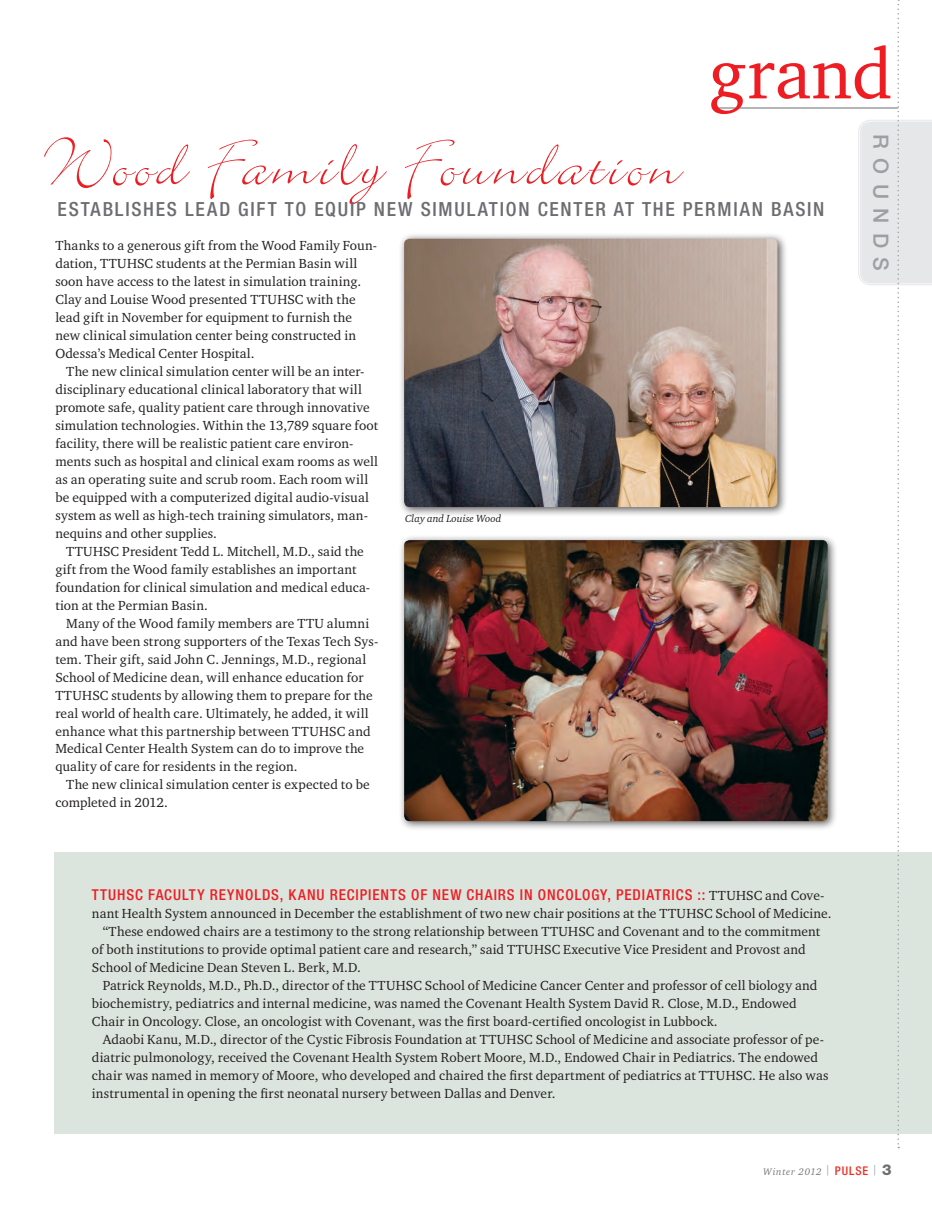
<style>
.page{position:relative;width:932px;height:1215px;background:#fff}
.page>*{position:absolute;margin:0;border:0;box-sizing:border-box;transform-origin:0 0}
.body_copy{font:74.55px "Bickley Script Let Plain";letter-spacing:.055em;color:#ee1d23}
.t1{font:72px "Charter ITC";color:#ee1d23}
.t2{font:500 21px "Helvetica Neue LT Std";letter-spacing:.45em;color:#9d9fa2}
.body_copy-2{font:500 condensed 19.5px "Helvetica Neue LT Std";letter-spacing:.09em;color:#6c6d70}
.body_copy-3{font:500 condensed 15px "Helvetica Neue LT Std";letter-spacing:.065em;color:#ee1d23}
.body_copy-4{font:13.5px/18px "Charter ITC";letter-spacing:.01em;color:#231f20}
.Photo_CUTLINE{font:italic 10.5px "Charter ITC";color:#231f20}
.t3{font:italic 9.75px "Charter ITC";letter-spacing:.07em;color:#76787b}
.s1{font-family:"Charter ITC";font-weight:400;font-stretch:normal;font-size:13.5px;color:#231f20}
.s2{font-family:"Helvetica Neue LT Std";font-weight:500;font-style:normal;font-stretch:condensed;font-size:12px;color:#ee2e22}
.s3{font-family:"Helvetica Neue LT Std";font-weight:800;font-style:normal;font-size:15px;color:#6c6d70}
</style>
<div class="page">
<hr style="left:716px;top:108px;width:182px;height:1px;background:#6c6d70">
<div style="left:398px;top:233px;width:390px;height:284px;background:#231f20;opacity:.75"></div>
<img style="left:404px;top:239px;width:373px;height:268px">
<div style="left:398px;top:534px;width:439px;height:298px;background:#231f20;opacity:.75"></div>
<img style="left:404px;top:540px;width:423px;height:281px">
<div style="left:54px;top:853px;width:878px;height:281px;background:#dce5dd"></div>
<svg style="left:858px;top:0;width:74px;height:1148px"></svg>
<h2 class="t1" style="left:708px;top:29px;width:186px">grand</h2>
<p class="body_copy" style="left:42px;top:132px;width:638px">Wood Family Foundation</p>
<p class="body_copy-4" style="left:55px;top:236px;width:323px">Thanks to a generous gift from the Wood Family Foun&shy;dation, TTUHSC students at the Permian Basin will soon have access to the latest in simulation training.<br>Clay and Louise Wood presented TTUHSC with the lead gift in November for equipment to furnish the new clinical simulation center being constructed in Odessa’s Medical Center Hospital.</p>
<p class="body_copy-4" style="left:55px;top:362px;width:324px;text-indent:11px">The new clinical simulation center will be an inter&shy;disciplinary educational clinical laboratory that will promote safe, quality patient care through innovative simulation technologies. Within the 13,789 square foot facility, there will be realistic patient care environ&shy;ments such as hospital and clinical exam rooms as well as an operating suite and scrub room. Each room will be equipped with a computerized digital audio-visual system as well as high-tech training simulators, man&shy;nequins and other supplies.</p>
<p class="body_copy-4" style="left:55px;top:542px;width:316px;text-indent:11px">TTUHSC President Tedd L. Mitchell, M.D., said the gift from the Wood family establishes an important foundation for clinical simulation and medical educa&shy;tion at the Permian Basin.</p>
<p class="body_copy-4" style="left:55px;top:614px;width:324px;text-indent:11px">Many of the Wood family members are TTU alumni and have been strong supporters of the Texas Tech Sys&shy;tem. Their gift, said John C. Jennings, M.D., regional School of Medicine dean, will enhance education for TTUHSC students by allowing them to prepare for the real world of health care. Ultimately, he added, it will enhance what this partnership between TTUHSC and Medical Center Health System can do to improve the quality of care for residents in the region.</p>
<p class="body_copy-4" style="left:55px;top:776px;width:316px;text-indent:11px">The new clinical simulation center is expected to be completed in 2012.</p>
<p class="body_copy-2" style="left:58px;top:197px;width:768px">ESTABLISHES LEAD GIFT TO EQUIP NEW SIMULATION CENTER AT THE PERMIAN BASIN</p>
<p class="Photo_CUTLINE" style="left:405px;top:512px;width:98px">Clay and Louise Wood</p>
<p class="body_copy-3" style="left:92px;top:885px;width:734px">TTUHSC FACULTY REYNOLDS, KANU RECIPIENTS OF NEW CHAIRS IN ONCOLOGY, PEDIATRICS :: <span class="s1">TTUHSC and Cove-</span></p>
<p class="body_copy-4" style="left:92px;top:904px;width:741px">nant Health System announced in December the establishment of two new chair positions at the TTUHSC School of Medicine.</p>
<p class="body_copy-4" style="left:92px;top:922px;width:730px;text-indent:11px">“These endowed chairs are a testimony to the strong relationship between TTUHSC and Covenant and to the commitment of both institutions to provide optimal patient care and research,” said TTUHSC Executive Vice President and Provost and<br>School of Medicine Dean Steven L. Berk, M.D.</p>
<p class="body_copy-4" style="left:92px;top:976px;width:727px;text-indent:11px">Patrick Reynolds, M.D., Ph.D., director of the TTUHSC School of Medicine Cancer Center and professor of cell biology and biochemistry, pediatrics and internal medicine, was named the Covenant Health System David R. Close, M.D., Endowed<br>Chair in Oncology. Close, an oncologist with Covenant, was the first board-certified oncologist in Lubbock.</p>
<p class="body_copy-4" style="left:92px;top:1030px;width:738px;text-indent:11px">Adaobi Kanu, M.D., director of the Cystic Fibrosis Foundation at TTUHSC School of Medicine and associate professor of pe&shy;diatric pulmonology, received the Covenant Health System Robert Moore, M.D., Endowed Chair in Pediatrics. The endowed chair was named in memory of Moore, who developed and chaired the first department of pediatrics at TTUHSC. He also was instrumental in opening the first neonatal nursery between Dallas and Denver.</p>
<h3 class="t2" style="left:893px;top:134px;width:139px;rotate:90deg">ROUNDS</h3>
<p class="t3" style="left:763px;top:1165px;width:130px">Winter 2012 <sup>|</sup> <span class="s2">PULSE</span> <sup>|</sup> <span class="s3">3</span></p>
</div>
